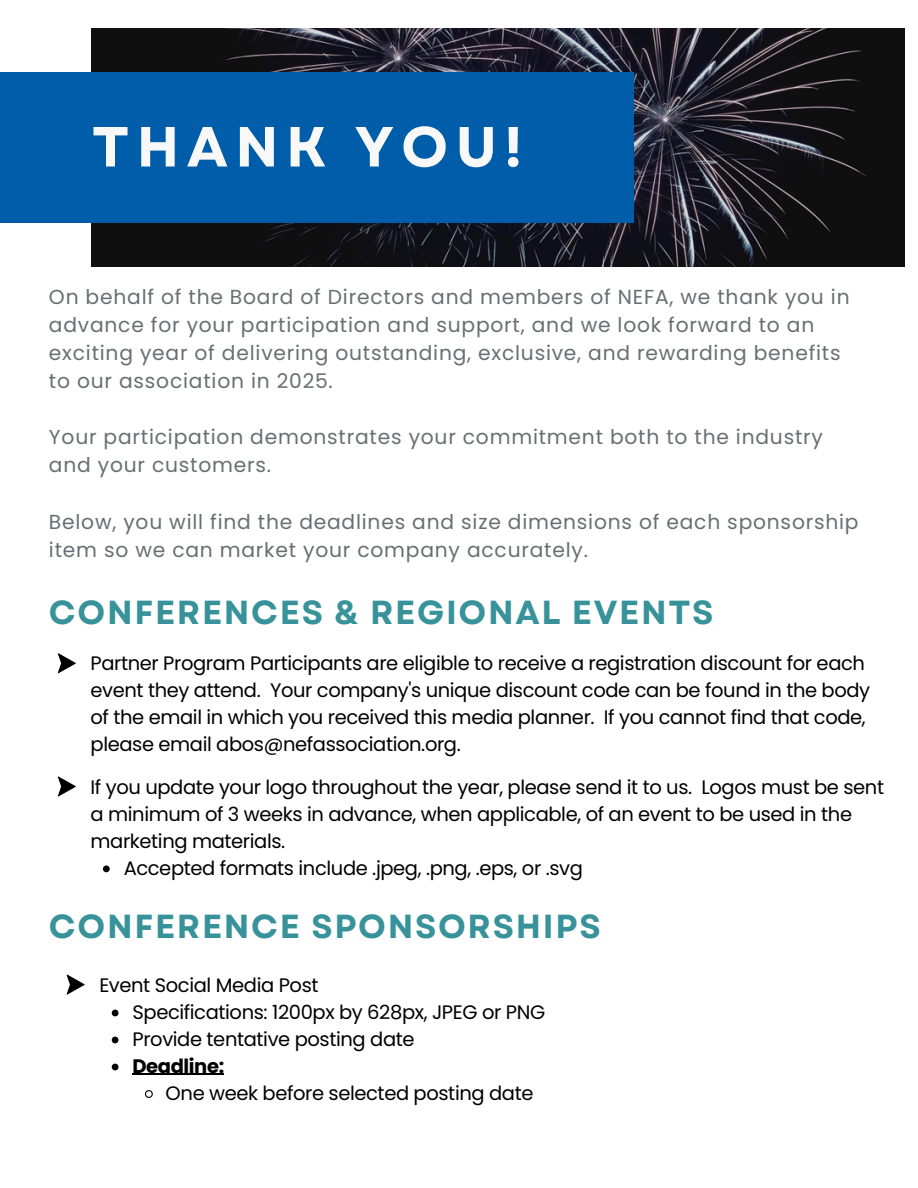
<style>
.page{position:relative;width:918px;height:1188px;background:#fff}
.page>*{position:absolute;margin:0;border:0;box-sizing:border-box;transform-origin:0 0}
.t1{font:700 56.4px "Garet";letter-spacing:.13em;color:#f8f8f8}
.t2{font:700 33.3px "Garet";letter-spacing:.05em;color:#38929a}
.t3{font:20.25px/28.2px "Poppins";letter-spacing:.04em;color:#6a6d72}
.t4{font:19.5px/27px "Poppins";letter-spacing:-.02em;color:#000}
.t5{font:700 19.5px "Poppins";letter-spacing:-.02em;color:#000}
</style>
<div class="page">
<img style="left:92px;top:28px;width:812px;height:239px">
<div style="left:0;top:72px;width:634px;height:151px;background:#005da9"></div>
<svg style="left:58px;top:653px;width:18px;height:20px"></svg>
<svg style="left:58px;top:776px;width:18px;height:21px"></svg>
<svg style="left:103px;top:866px;width:7px;height:6px"></svg>
<svg style="left:67px;top:975px;width:18px;height:20px"></svg>
<svg style="left:112px;top:1010px;width:6px;height:6px"></svg>
<svg style="left:112px;top:1037px;width:6px;height:6px"></svg>
<svg style="left:112px;top:1064px;width:6px;height:6px"></svg>
<hr style="left:133px;top:1074px;width:91px;height:1px;background:#000">
<svg style="left:145px;top:1090px;width:8px;height:8px"></svg>
<p class="t1" style="left:92px;top:106px;width:432px">THANK YOU!</p>
<p class="t3" style="left:49px;top:283px;width:802px">On behalf of the Board of Directors and members of NEFA, we thank you in advance for your participation and support, and we look forward to an exciting year of delivering outstanding, exclusive, and rewarding benefits to our association in 2025.</p>
<p class="t3" style="left:49px;top:423px;width:775px">Your participation demonstrates your commitment both to the industry and your customers.</p>
<h1 class="t3" style="left:49px;top:508px;width:811px">Below, you will find the deadlines and size dimensions of each sponsorship item so we can market your company accurately.</h1>
<p class="t2" style="left:49px;top:588px;width:666px">CONFERENCES &amp; REGIONAL EVENTS</p>
<p class="t4" style="left:91px;top:650px;width:781px">Partner Program Participants are eligible to receive a registration discount for each event they attend. Your company's unique discount code can be found in the body of the email in which you received this media planner. If you cannot find that code, please email abos@nefassociation.org.</p>
<h2 class="t4" style="left:91px;top:773px;width:795px">If you update your logo throughout the year, please send it to us. Logos must be sent a minimum of 3 weeks in advance, when applicable, of an event to be used in the marketing materials.</h2>
<p class="t4" style="left:124px;top:854px;width:461px">Accepted formats include .jpeg, .png, .eps, or .svg</p>
<p class="t2" style="left:49px;top:902px;width:553px">CONFERENCE SPONSORSHIPS</p>
<p class="t4" style="left:99px;top:971px;width:221px">Event Social Media Post</p>
<p class="t4" style="left:133px;top:998px;width:414px">Specifications: 1200px by 628px, JPEG or PNG</p>
<p class="t4" style="left:133px;top:1025px;width:284px">Provide tentative posting date</p>
<h2 class="t5" style="left:133px;top:1052px;width:93px">Deadline:</h2>
<p class="t4" style="left:166px;top:1079px;width:369px">One week before selected posting date</p>
</div>
